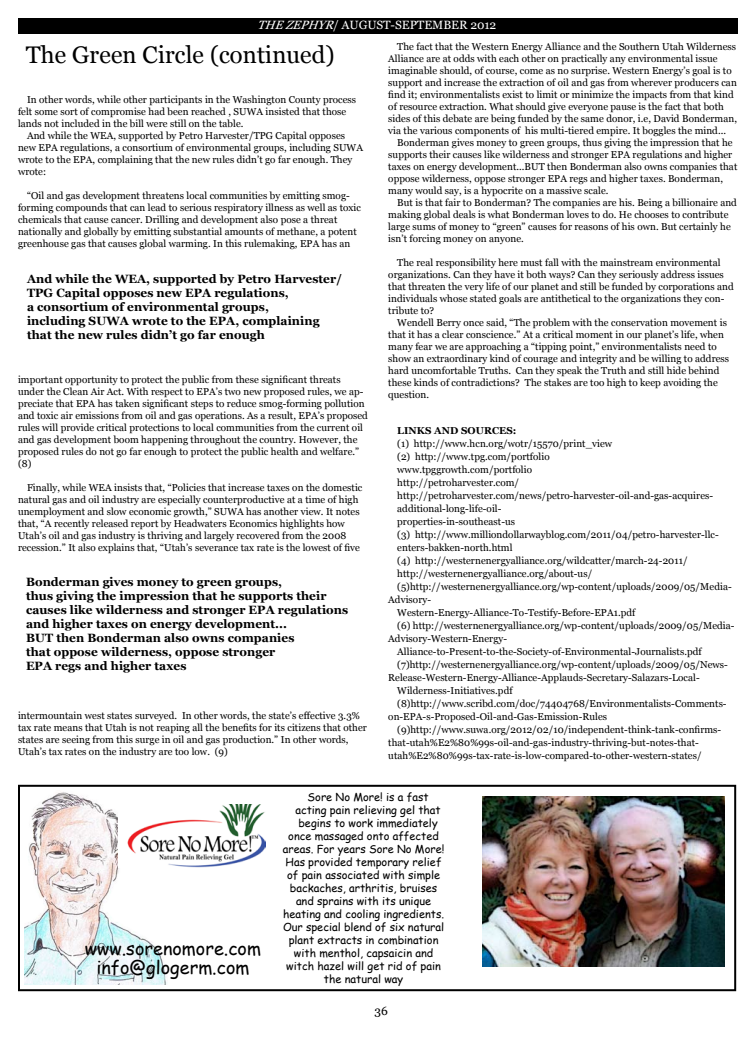
<style>
.page{position:relative;width:756px;height:1044px;background:#fff}
.page>*{position:absolute;margin:0;border:0;box-sizing:border-box;transform-origin:0 0}
.t1{font:24px "Georgia";color:#000}
.t2{font:18px/19px "Comic Sans MS";color:#000;text-align:center}
.t3{font:700 12px/14px "Georgia";color:#000}
.t4{font:12px "Georgia";color:#fff}
.t5{font:12px "Georgia";color:#000}
.t6{font:11px "Comic Sans MS";color:#000}
.t7{font:10px/12px "Georgia";color:#000}
.t8{font:700 10px "Georgia";color:#000}
.s1{font-style:italic}
</style>
<div class="page">
<div style="left:18px;top:18px;width:720px;height:16px;background:#000"></div>
<img style="left:482px;top:796px;width:243px;height:170px">
<img style="left:25px;top:792px;width:142px;height:193px">
<div style="left:18px;top:785px;width:718px;height:206px;border:2px solid #000"></div>
<img style="left:119px;top:804px;width:146px;height:64px">
<p class="t4" style="left:257px;top:19px;width:241px"><span class="s1">THEZEPHYR</span>/ AUGUST-SEPTEMBER 2012</p>
<h1 class="t1" style="left:26px;top:41px;width:311px">The Green Circle (continued)</h1>
<p class="t7" style="left:18px;top:93px;width:340px;text-indent:9px">In other words, while other participants in the Washington County process felt some sort of compromise had been reached , SUWA insisted that those lands not included in the bill were still on the table.</p>
<p class="t7" style="left:18px;top:129px;width:347px;text-indent:9px">And while the WEA, supported by Petro Harvester/TPG Capital opposes new EPA regulations, a consortium of environmental groups, including SUWA wrote to the EPA, complaining that the new rules didn’t go far enough. They wrote:</p>
<p class="t7" style="left:18px;top:189px;width:345px;text-indent:9px">“Oil and gas development threatens local communities by emitting smog&shy;forming compounds that can lead to serious respiratory illness as well as toxic chemicals that cause cancer. Drilling and development also pose a threat nationally and globally by emitting substantial amounts of methane, a potent greenhouse gas that causes global warming. In this rulemaking, EPA has an</p>
<p class="t3" style="left:27px;top:272px;width:317px">And while the WEA, supported by Petro Harvester/ TPG Capital opposes new EPA regulations,<br>a consortium of environmental groups,<br>including SUWA wrote to the EPA, complaining that the new rules didn’t go far enough</p>
<p class="t7" style="left:18px;top:374px;width:352px">important opportunity to protect the public from these significant threats under the Clean Air Act. With respect to EPA’s two new proposed rules, we ap&shy;preciate that EPA has taken significant steps to reduce smog-forming pollution and toxic air emissions from oil and gas operations. As a result, EPA’s proposed rules will provide critical protections to local communities from the current oil and gas development boom happening throughout the country. However, the proposed rules do not go far enough to protect the public health and welfare.” (8)</p>
<p class="t7" style="left:18px;top:482px;width:346px;text-indent:9px">Finally, while WEA insists that, “Policies that increase taxes on the domestic natural gas and oil industry are especially counterproductive at a time of high unemployment and slow economic growth,” SUWA has another view. It notes that, “A recently released report by Headwaters Economics highlights how Utah’s oil and gas industry is thriving and largely recovered from the 2008 recession.” It also explains that, “Utah’s severance tax rate is the lowest of five</p>
<p class="t3" style="left:26px;top:575px;width:324px">Bonderman gives money to green groups,<br>thus giving the impression that he supports their causes like wilderness and stronger EPA regulations and higher taxes on energy development...<br>BUT then Bonderman also owns companies<br>that oppose wilderness, oppose stronger<br>EPA regs and higher taxes</p>
<p class="t7" style="left:18px;top:709px;width:351px">intermountain west states surveyed. In other words, the state’s effective 3.3% tax rate means that Utah is not reaping all the benefits for its citizens that other states are seeing from this surge in oil and gas production.” In other words, Utah’s tax rates on the industry are too low. (9)</p>
<p class="t7" style="left:388px;top:40px;width:351px;text-indent:9px">The fact that the Western Energy Alliance and the Southern Utah Wilderness Alliance are at odds with each other on practically any environmental issue imaginable should, of course, come as no surprise. Western Energy’s goal is to support and increase the extraction of oil and gas from wherever producers can find it; environmentalists exist to limit or minimize the impacts from that kind of resource extraction. What should give everyone pause is the fact that both sides of this debate are being funded by the same donor, i.e, David Bonderman, via the various components of his multi-tiered empire. It boggles the mind...</p>
<p class="t7" style="left:388px;top:136px;width:351px;text-indent:9px">Bonderman gives money to green groups, thus giving the impression that he supports their causes like wilderness and stronger EPA regulations and higher taxes on energy development...BUT then Bonderman also owns companies that oppose wilderness, oppose stronger EPA regs and higher taxes. Bonderman, many would say, is a hypocrite on a massive scale.</p>
<p class="t7" style="left:388px;top:196px;width:350px;text-indent:9px">But is that fair to Bonderman? The companies are his. Being a billionaire and making global deals is what Bonderman loves to do. He chooses to contribute large sums of money to “green” causes for reasons of his own. But certainly he isn’t forcing money on anyone.</p>
<p class="t7" style="left:388px;top:256px;width:347px;text-indent:9px">The real responsibility here must fall with the mainstream environmental organizations. Can they have it both ways? Can they seriously address issues that threaten the very life of our planet and still be funded by corporations and individuals whose stated goals are antithetical to the organizations they con&shy;tribute to?</p>
<p class="t7" style="left:388px;top:316px;width:343px;text-indent:9px">Wendell Berry once said, “The problem with the conservation movement is that it has a clear conscience.” At a critical moment in our planet’s life, when many fear we are approaching a “tipping point,” environmentalists need to show an extraordinary kind of courage and integrity and be willing to address hard uncomfortable Truths. Can they speak the Truth and still hide behind these kinds of contradictions? The stakes are too high to keep avoiding the question.</p>
<p class="t8" style="left:397px;top:424px;width:121px">LINKS AND SOURCES:</p>
<p class="t7" style="left:397px;top:437px;width:216px">(1) http://www.hcn.org/wotr/15570/print_view</p>
<p class="t7" style="left:397px;top:450px;width:154px">(2) http://www.tpg.com/portfolio</p>
<p class="t7" style="left:397px;top:463px;width:137px">www.tpggrowth.com/portfolio</p>
<p class="t7" style="left:397px;top:476px;width:124px">http://petroharvester.com/</p>
<p class="t7" style="left:397px;top:489px;width:318px">http://petroharvester.com/news/petro-harvester-oil-and-gas-acquires-</p>
<p class="t7" style="left:397px;top:502px;width:106px">additional-long-life-oil-</p>
<p class="t7" style="left:397px;top:515px;width:120px">properties-in-southeast-us</p>
<p class="t7" style="left:397px;top:528px;width:323px">(3) http://www.milliondollarwayblog.com/2011/04/petro-harvester-llc-</p>
<p class="t7" style="left:397px;top:541px;width:117px">enters-bakken-north.html</p>
<p class="t7" style="left:397px;top:554px;width:292px">(4) http://westernenergyalliance.org/wildcatter/march-24-2011/</p>
<p class="t7" style="left:397px;top:567px;width:197px">http://westernenergyalliance.org/about-us/</p>
<p class="t7" style="left:397px;top:580px;width:336px">(5)http://westernenergyalliance.org/wp-content/uploads/2009/05/Media-</p>
<p class="t7" style="left:388px;top:593px;width:45px">Advisory-</p>
<p class="t7" style="left:397px;top:606px;width:240px">Western-Energy-Alliance-To-Testify-Before-EPA1.pdf</p>
<p class="t7" style="left:397px;top:619px;width:339px">(6) http://westernenergyalliance.org/wp-content/uploads/2009/05/Media-</p>
<p class="t7" style="left:388px;top:632px;width:121px">Advisory-Western-Energy-</p>
<p class="t7" style="left:397px;top:645px;width:306px">Alliance-to-Present-to-the-Society-of-Environmental-Journalists.pdf</p>
<p class="t7" style="left:397px;top:658px;width:332px">(7)http://westernenergyalliance.org/wp-content/uploads/2009/05/News-</p>
<p class="t7" style="left:388px;top:671px;width:313px">Release-Western-Energy-Alliance-Applauds-Secretary-Salazars-Local-</p>
<p class="t7" style="left:397px;top:684px;width:117px">Wilderness-Initiatives.pdf</p>
<p class="t7" style="left:397px;top:697px;width:331px">(8)http://www.scribd.com/doc/74404768/Environmentalists-Comments-</p>
<p class="t7" style="left:388px;top:710px;width:221px">on-EPA-s-Proposed-Oil-and-Gas-Emission-Rules</p>
<p class="t7" style="left:397px;top:723px;width:326px">(9)http://www.suwa.org/2012/02/10/independent-think-tank-confirms-</p>
<p class="t7" style="left:388px;top:736px;width:312px">that-utah%E2%80%99s-oil-and-gas-industry-thriving-but-notes-that-</p>
<p class="t7" style="left:388px;top:749px;width:315px">utah%E2%80%99s-tax-rate-is-low-compared-to-other-western-states/</p>
<h2 class="t2" style="left:85px;top:938px;width:178px">www.sorenomore.com info@glogerm.com</h2>
<p class="t6" style="left:308px;top:789px;width:122px">Sore No More! is a fast</p>
<p class="t6" style="left:295px;top:802px;width:147px">acting pain relieving gel that</p>
<p class="t6" style="left:298px;top:815px;width:141px">begins to work immediately</p>
<p class="t6" style="left:288px;top:828px;width:152px">once massaged onto affected</p>
<p class="t6" style="left:283px;top:841px;width:163px">areas. For years Sore No More!</p>
<p class="t6" style="left:286px;top:854px;width:157px">Has provided temporary relief</p>
<p class="t6" style="left:287px;top:867px;width:155px">of pain associated with simple</p>
<p class="t6" style="left:290px;top:880px;width:149px">backaches, arthritis, bruises</p>
<p class="t6" style="left:296px;top:893px;width:137px">and sprains with its unique</p>
<p class="t6" style="left:283px;top:906px;width:163px">heating and cooling ingredients.</p>
<p class="t6" style="left:283px;top:919px;width:163px">Our special blend of six natural</p>
<p class="t6" style="left:289px;top:932px;width:151px">plant extracts in combination</p>
<p class="t6" style="left:294px;top:945px;width:141px">with menthol, capsaicin and</p>
<p class="t6" style="left:286px;top:958px;width:156px">witch hazel will get rid of pain</p>
<p class="t6" style="left:324px;top:971px;width:81px">the natural way</p>
<p class="t5" style="left:375px;top:1004px;width:15px">36</p>
</div>
